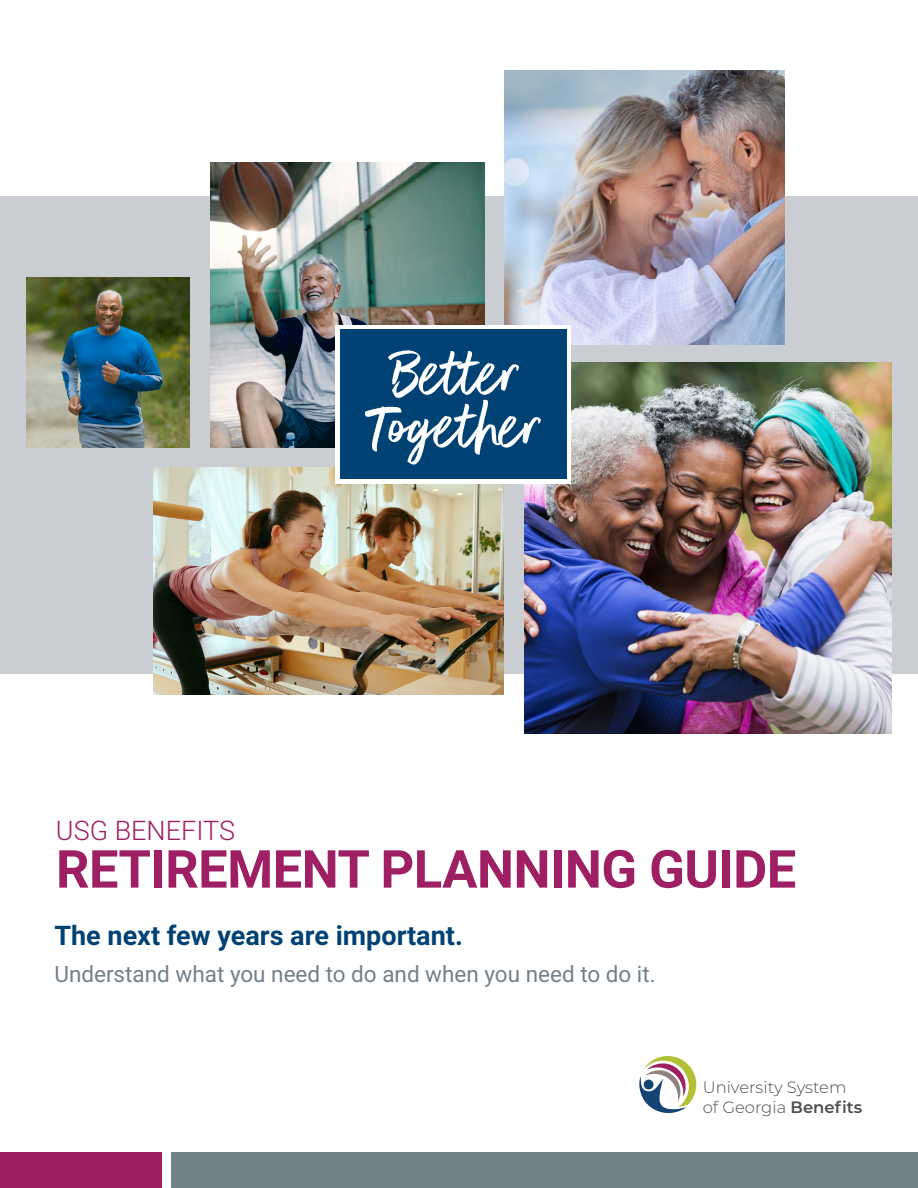
<style>
.page{position:relative;width:918px;height:1188px;background:#fff}
.page>*{position:absolute;margin:0;border:0;box-sizing:border-box;transform-origin:0 0}
.t1{font:700 52.5px "Roboto";letter-spacing:-.01em;color:#9e1f63}
.t2{font:700 27px "Roboto";color:#004274}
.t3{font:300 27px "Roboto";color:#9e1f63}
.t4{font:22.5px "Roboto";color:#72808a}
.t5{font:300 16.35px/19.6px "Montserrat";color:#4e4d50}
.s1{font-weight:600}
</style>
<div class="page">
<svg style="left:639px;top:1056px;width:57px;height:57px"></svg>
<div style="left:0;top:196px;width:918px;height:478px;background:#caced3"></div>
<img style="left:505px;top:70px;width:280px;height:274px">
<img style="left:154px;top:468px;width:349px;height:226px">
<img style="left:210px;top:162px;width:275px;height:285px">
<img style="left:27px;top:277px;width:163px;height:170px">
<img style="left:524px;top:362px;width:367px;height:371px">
<div style="left:336px;top:325px;width:235px;height:159px;background:#fff"></div>
<div style="left:340px;top:330px;width:226px;height:149px;background:#004274"></div>
<svg style="left:365px;top:350px;width:176px;height:115px"></svg>
<div style="left:0;top:1152px;width:162px;height:36px;background:#9e1f63"></div>
<div style="left:171px;top:1152px;width:747px;height:36px;background:#72808a"></div>
<p class="t3" style="left:56px;top:811px;width:181px">USG BENEFITS</p>
<h1 class="t1" style="left:56px;top:832px;width:742px">RETIREMENT PLANNING GUIDE</h1>
<p class="t2" style="left:54px;top:917px;width:410px">The next few years are important.</p>
<p class="t4" style="left:54px;top:958px;width:603px">Understand what you need to do and when you need to do it.</p>
<p class="t5" style="left:703px;top:1077px;width:161px">University System of Georgia <span class="s1">Benefits</span></p>
</div>
